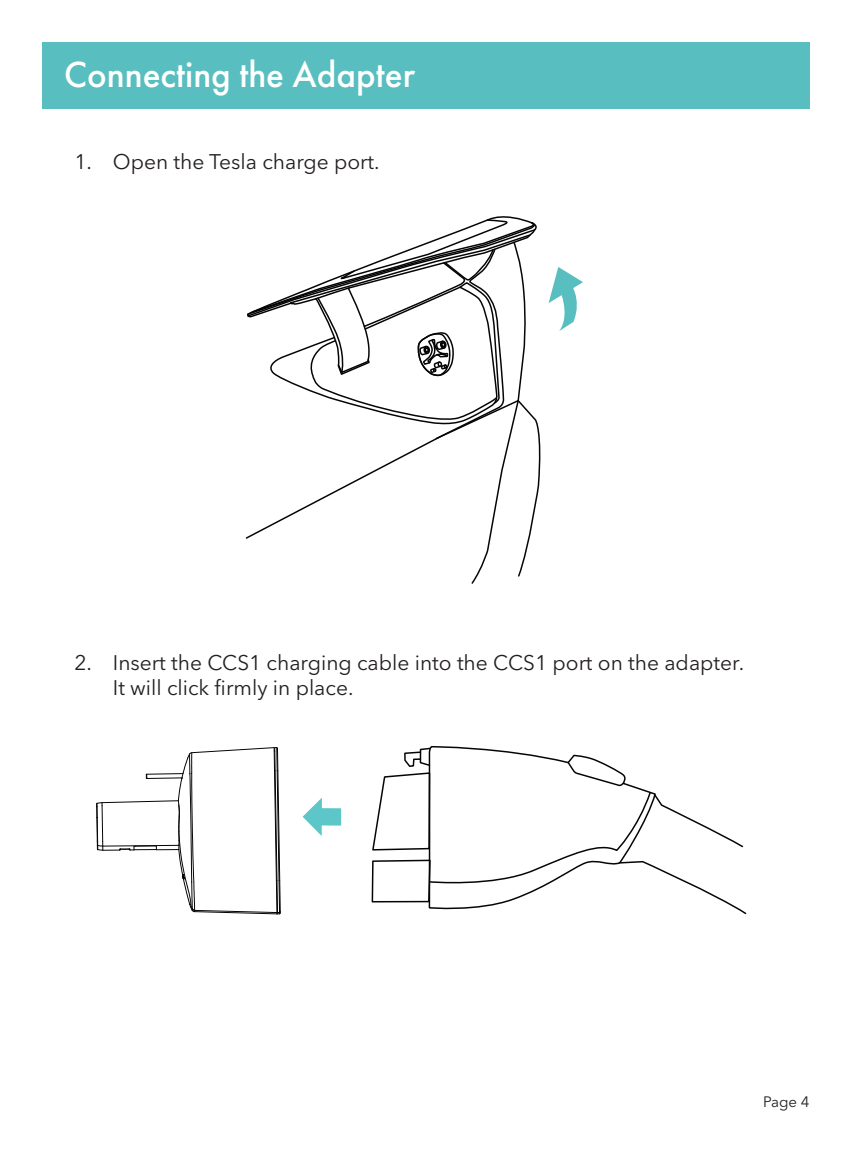
<style>
.page{position:relative;width:851px;height:1149px;background:#fff}
.page>*{position:absolute;margin:0;border:0;box-sizing:border-box;transform-origin:0 0}
.t1{font:500 37.8px "Futura PT";color:#fff}
.t2{font:21px/25.2px "Avenir Next LT Pro";color:#231f20}
.t3{font:15px "Avenir Next LT Pro";color:#231f20}
</style>
<div class="page">
<svg style="left:246px;top:218px;width:295px;height:366px"></svg>
<div style="left:43px;top:43px;width:766px;height:66px;background:#59bebf"></div>
<svg style="left:548px;top:267px;width:35px;height:64px"></svg>
<svg style="left:302px;top:797px;width:39px;height:38px"></svg>
<svg style="left:371px;top:746px;width:376px;height:169px"></svg>
<svg style="left:96px;top:747px;width:185px;height:167px"></svg>
<h1 class="t1" style="left:64px;top:51px;width:352px">Connecting the Adapter</h1>
<p class="t2" style="left:74px;top:149px;width:307px">1. Open the Tesla charge port.</p>
<p class="t2" style="left:113px;top:650px;width:632px;text-indent:-38px">2. Insert the CCS1 charging cable into the CCS1 port on the adapter.<br>It will click firmly in place.</p>
<p class="t3" style="left:763px;top:1091px;width:48px">Page 4</p>
</div>
